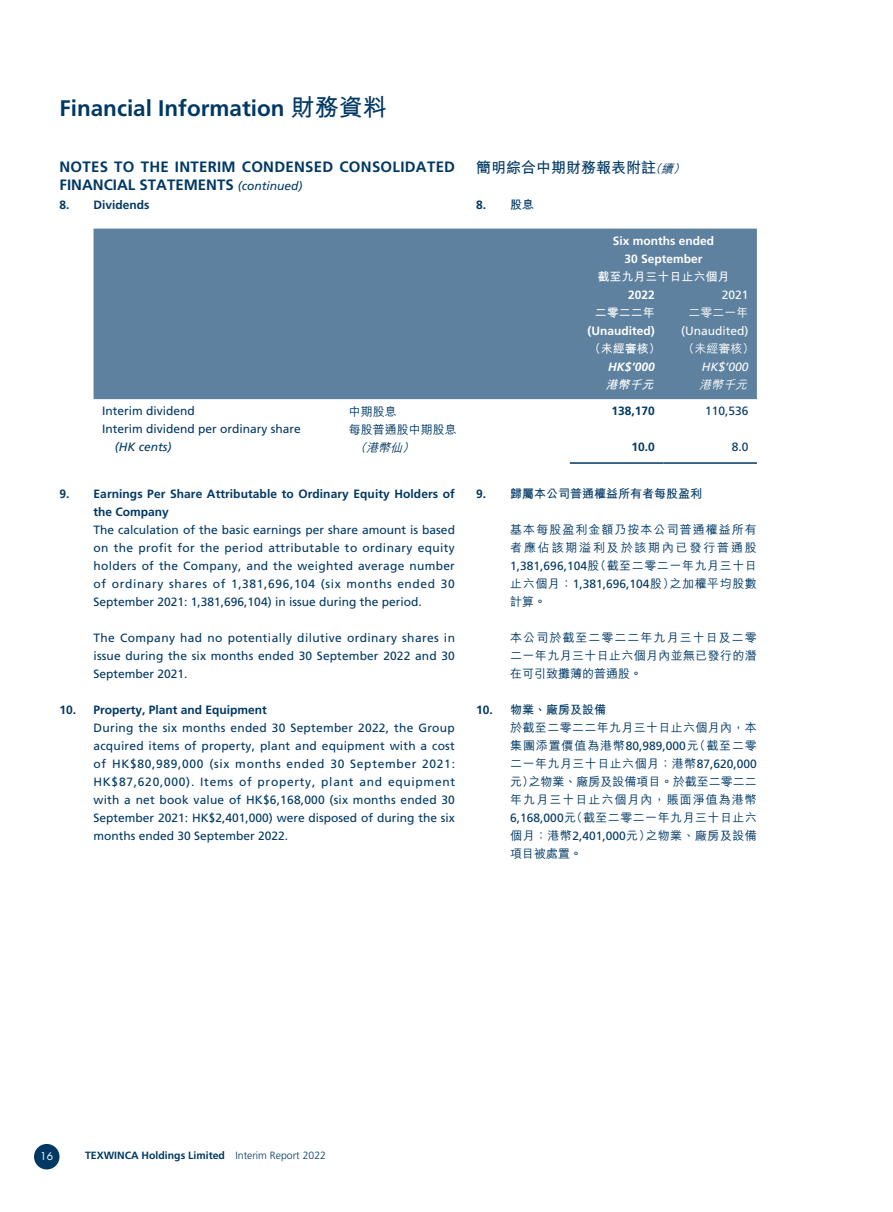
<style>
.page{position:relative;width:893px;height:1212px;background:#fff}
.page>*{position:absolute;margin:0;border:0;box-sizing:border-box;transform-origin:0 0}
.t1{font:700 22.5px "Frutiger LT Std";color:#003864}
.t2{font:700 15px/18px "Frutiger LT Std";letter-spacing:.02em;color:#003864}
.t3{font:700 15px "M Hei HK";color:#003864}
.t4{font:12px/18px "Frutiger LT Std";color:#003864;text-align:justify}
.t5{font:500 12px/18px "M Hei HK";letter-spacing:.035em;color:#003864;text-align:justify}
.t6{font:700 12px/18px "Frutiger LT Std";letter-spacing:.005em;color:#003864}
.t7{font:700 12px/18px "Frutiger LT Std";color:#fff;text-align:center}
.t8{font:700 12px "M Hei HK";color:#fff}
.t9{font:700 12px "M Hei HK";color:#003864}
.t10{font:12px "Frutiger LT Std";color:#fff}
.t11{font:500 12px "M Hei HK";color:#fff}
.t12{font:italic 12px "Frutiger LT Std";color:#003864}
.t13{font:500 12px "M Hei HK";color:#003864}
.t14{font:italic 700 12px "Frutiger LT Std";color:#fff}
.t15{font:italic 12px "Frutiger LT Std";color:#fff}
.t16{font:italic 500 12px "M Hei HK";color:#003864}
.t17{font:italic 700 12px "M Hei HK";color:#fff}
.t18{font:italic 500 12px "M Hei HK";color:#fff}
.t19{font:700 10.5px "Frutiger LT Std";color:#003864}
.t20{font:10.5px "Futura Std";color:#fff}
.s1{font-family:"M Hei HK";font-size:24px}
.s2{font-weight:400;font-style:italic;font-size:12px}
.s3{font-weight:500;font-style:italic;font-size:12px}
.s4{font-family:"M Hei HK"}
.s5{font-family:"Frutiger LT Std"}
.s6{font-family:"Frutiger LT Std";font-weight:400}
.s7{font-family:"Frutiger LT Std";font-weight:700}
.s8{font-weight:700}
.s9{font-weight:300}
</style>
<div class="page">
<div style="left:34px;top:1144px;width:26px;height:25px;background:#003864;border-radius:50%"></div>
<div style="left:94px;top:229px;width:663px;height:170px;background:#5d819f"></div>
<hr style="left:570px;top:462px;width:93px;height:2px;background:#003864">
<hr style="left:663px;top:462px;width:94px;height:2px;background:#003864">
<h1 class="t1" style="left:60px;top:95px;width:329px">Financial Information <span class="s1">財務資料</span></h1>
<p class="t2" style="left:60px;top:158px;width:397px">NOTES TO THE INTERIM CONDENSED CONSOLIDATED<br>FINANCIAL STATEMENTS <span class="s2">(continued)</span></p>
<p class="t3" style="left:476px;top:156px;width:214px">簡明綜合中期財務報表附註<span class="s3">（續）</span></p>
<p class="t6" style="left:60px;top:195px;width:92px">8. Dividends</p>
<p class="t6" style="left:476px;top:196px;width:60px">8. <span class="s4">股息</span></p>
<p class="t7" style="left:613px;top:231px;width:103px">Six months ended<br>30 September</p>
<p class="t8" style="left:597px;top:268px;width:133px">截至九月三十日止六個月</p>
<p class="t7" style="left:628px;top:285px;width:28px">2022</p>
<p class="t10" style="left:722px;top:287px;width:28px">2021</p>
<p class="t8" style="left:595px;top:304px;width:61px">二零二二年</p>
<p class="t11" style="left:688px;top:304px;width:61px">二零二一年</p>
<p class="t7" style="left:587px;top:321px;width:69px">(Unaudited)</p>
<p class="t10" style="left:681px;top:323px;width:69px">(Unaudited)</p>
<p class="t8" style="left:589px;top:340px;width:73px">（未經審核）</p>
<p class="t11" style="left:682px;top:340px;width:73px">（未經審核）</p>
<p class="t14" style="left:608px;top:359px;width:48px">HK$’000</p>
<p class="t15" style="left:702px;top:359px;width:48px">HK$’000</p>
<p class="t17" style="left:606px;top:376px;width:54px">港幣千元</p>
<p class="t18" style="left:699px;top:376px;width:54px">港幣千元</p>
<p class="t4" style="left:102px;top:402px;width:94px">Interim dividend</p>
<p class="t5" style="left:349px;top:401px;width:49px">中期股息</p>
<p class="t6" style="left:611px;top:402px;width:45px">138,170</p>
<p class="t4" style="left:705px;top:402px;width:45px">110,536</p>
<p class="t4" style="left:102px;top:420px;width:200px">Interim dividend per ordinary share</p>
<p class="t12" style="left:115px;top:440px;width:58px">(HK cents)</p>
<p class="t13" style="left:349px;top:420px;width:110px">每股普通股中期股息</p>
<p class="t16" style="left:354px;top:438px;width:66px">（港幣仙）</p>
<p class="t6" style="left:631px;top:438px;width:25px">10.0</p>
<p class="t4" style="left:732px;top:438px;width:18px">8.0</p>
<p class="t6" style="left:94px;top:485px;width:363px;text-indent:-34px">9. Earnings Per Share Attributable to Ordinary Equity Holders of the Company</p>
<p class="t4" style="left:94px;top:521px;width:363px">The calculation of the basic earnings per share amount is based on the profit for the period attributable to ordinary equity holders of the Company, and the weighted average number of ordinary shares of 1,381,696,104 (six months ended 30<br>September 2021: 1,381,696,104) in issue during the period.</p>
<p class="t4" style="left:94px;top:629px;width:363px">The Company had no potentially dilutive ordinary shares in issue during the six months ended 30 September 2022 and 30<br>September 2021.</p>
<p class="t6" style="left:60px;top:701px;width:209px">10. Property, Plant and Equipment</p>
<p class="t4" style="left:94px;top:719px;width:363px">During the six months ended 30 September 2022, the Group acquired items of property, plant and equipment with a cost of HK$80,989,000 (six months ended 30 September 2021:<br>HK$87,620,000). Items of property, plant and equipment with a net book value of HK$6,168,000 (six months ended 30<br>September 2021: HK$2,401,000) were disposed of during the six months ended 30 September 2022.</p>
<p class="t9" style="left:476px;top:484px;width:228px"><span class="s5">9.</span> 歸屬本公司普通權益所有者每股盈利</p>
<p class="t5" style="left:510px;top:519px;width:248px">基本每股盈利金額乃按本公司普通權益所有者應佔該期溢利及於該期內已發行普通股<span class="s6">1,381,696,104</span>股（截至二零二一年九月三十日止六個月：<span class="s6">1,381,696,104</span>股）之加權平均股數計算。</p>
<p class="t5" style="left:510px;top:627px;width:248px">本公司於截至二零二二年九月三十日及二零二一年九月三十日止六個月內並無已發行的潛在可引致攤薄的普通股。</p>
<p class="t5" style="left:510px;top:699px;width:248px;text-align:left;text-indent:-34px"><span class="s7">10.</span> <span class="s8">物業、廠房及設備<br></span>於截至二零二二年九月三十日止六個月內，本集團添置價值為港幣<span class="s6">80,989,000</span>元（截至二零二一年九月三十日止六個月：港幣<span class="s6">87,620,000</span>元）之物業、廠房及設備項目。於截至二零二二年九月三十日止六個月內，賬面淨值為港幣<br><span class="s6">6,168,000</span>元（截至二零二一年九月三十日止六個月：港幣<span class="s6">2,401,000</span>元）之物業、廠房及設備項目被處置。</p>
<p class="t20" style="left:40px;top:1149px;width:14px">16</p>
<p class="t19" style="left:85px;top:1149px;width:242px">TEXWINCA Holdings Limited <span class="s9">Interim Report 2022</span></p>
</div>
